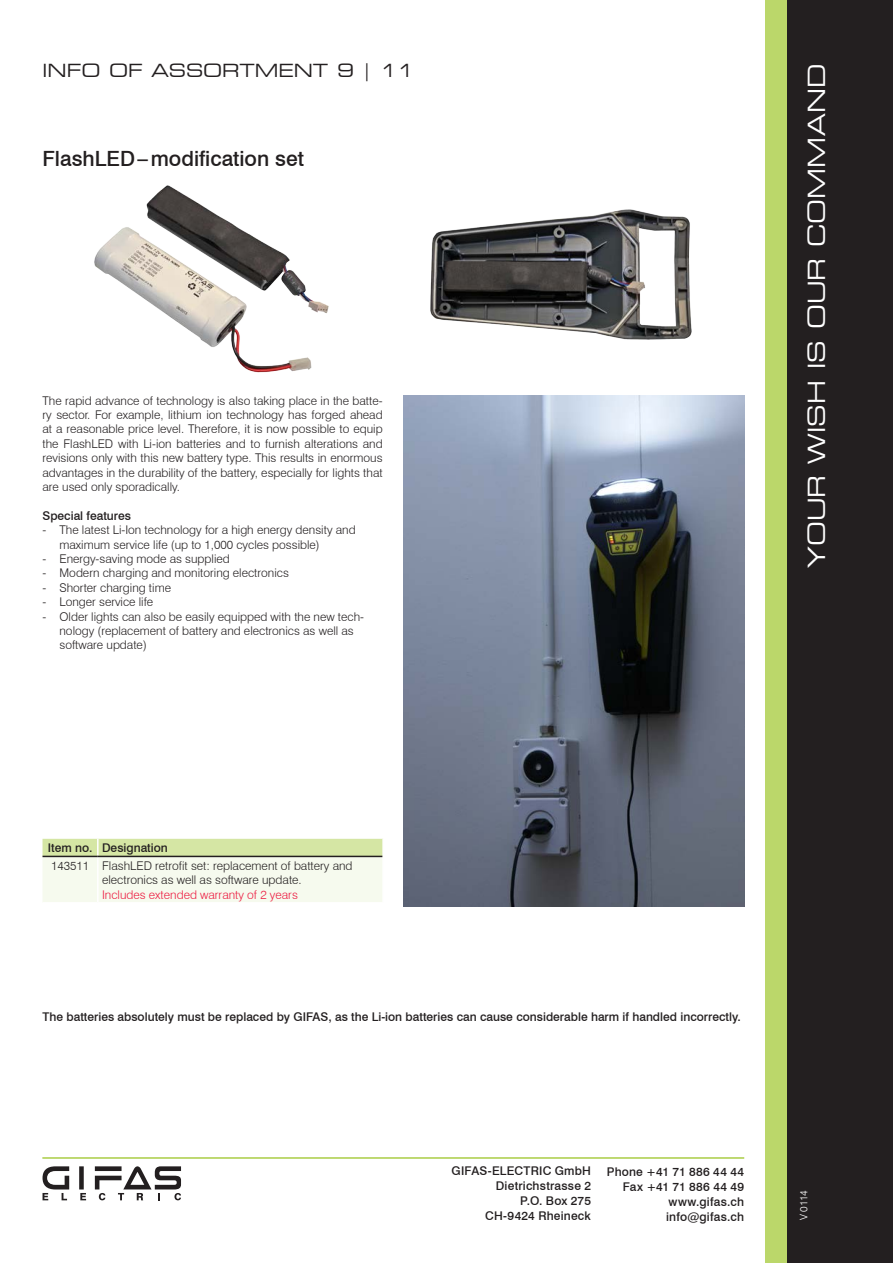
<style>
.page{position:relative;width:893px;height:1263px;background:#fff}
.page>*{position:absolute;margin:0;border:0;box-sizing:border-box;transform-origin:0 0}
.t1{font:expanded 23.55px "Square 721 BT";letter-spacing:-.005em;color:#fff}
.Titel_Produkt_11pt{font:500 21px "Swiss 721 BT";color:#231f20}
.t2{font:expanded 18px "Square 721 BT";color:#231f20}
.Tabelle_normal{font:300 12px/14.4px "Swiss 721 BT";color:#231f20}
.t3{font:500 12px/15px "Swiss 721 BT";color:#231f20;text-align:right}
.t4{font:500 12px/15px "Swiss 721 BT";letter-spacing:.02em;color:#231f20;text-align:right}
.t5{font:300 12px "Swiss 721 BT";color:#ed1a40}
.t6{font:300 10.5px "Swiss 721 BT";color:#fff}
</style>
<div class="page">
<img style="left:94px;top:185px;width:235px;height:188px">
<img style="left:430px;top:209px;width:262px;height:131px">
<img style="left:404px;top:395px;width:340px;height:512px">
<div style="left:787px;top:0;width:106px;height:1263px;background:#231f20"></div>
<div style="left:765px;top:0;width:22px;height:1263px;background:#bbd76a"></div>
<div style="left:79px;top:1166px;width:5px;height:23px;background:#231f20"></div>
<svg style="left:43px;top:1166px;width:26px;height:34px"></svg>
<svg style="left:80px;top:1193px;width:6px;height:7px"></svg>
<svg style="left:95px;top:1166px;width:86px;height:34px"></svg>
<hr style="left:43px;top:1157px;width:701px;height:2px;background:#bbd76a">
<svg style="left:43px;top:839px;width:340px;height:63px"></svg>
<hr style="left:97px;top:857px;width:2px;height:45px;background:#fff">
<hr style="left:382px;top:856px;width:2px;height:46px;background:#fff">
<hr style="left:43px;top:856px;width:55px;height:1px;background:#231f20">
<hr style="left:98px;top:856px;width:284px;height:1px;background:#231f20">
<h3 class="t2" style="left:43px;top:60px;width:373px">INFO OF ASSORTMENT 9 | 11</h3>
<h1 class="t1" style="left:803px;top:568px;width:505px;rotate:-90deg">YOUR WISH IS OUR COMMAND</h1>
<p class="Titel_Produkt_11pt" style="left:43px;top:146px;width:263px">FlashLED–modification set</p>
<p class="Tabelle_normal" style="left:43px;top:393px;width:342px;text-align:justify">The rapid advance of technology is also taking place in the batte&shy;ry sector. For example, lithium ion technology has forged ahead at a reasonable price level. Therefore, it is now possible to equip the FlashLED with Li-ion batteries and to furnish alterations and revisions only with this new battery type. This results in enormous advantages in the durability of the battery, especially for lights that are used only sporadically.</p>
<p class="t3" style="left:43px;top:508px;width:90px">Special features</p>
<p class="Tabelle_normal" style="left:60px;top:523px;width:298px;text-indent:-17px">- The latest Li-Ion technology for a high energy density and maximum service life (up to 1,000 cycles possible)</p>
<p class="Tabelle_normal" style="left:43px;top:551px;width:189px">- Energy-saving mode as supplied</p>
<p class="Tabelle_normal" style="left:43px;top:566px;width:248px">- Modern charging and monitoring electronics</p>
<p class="Tabelle_normal" style="left:43px;top:580px;width:130px">- Shorter charging time</p>
<p class="Tabelle_normal" style="left:43px;top:595px;width:112px">- Longer service life</p>
<p class="Tabelle_normal" style="left:60px;top:609px;width:306px;text-indent:-17px">- Older lights can also be easily equipped with the new tech&shy;nology (replacement of battery and electronics as well as software update)</p>
<p class="t3" style="left:48px;top:840px;width:46px">Item no.</p>
<p class="t3" style="left:102px;top:840px;width:67px">Designation</p>
<p class="Tabelle_normal" style="left:51px;top:858px;width:40px">143511</p>
<p class="Tabelle_normal" style="left:102px;top:858px;width:252px">FlashLED retrofit set: replacement of battery and electronics as well as software update.</p>
<p class="t5" style="left:102px;top:887px;width:197px">Includes extended warranty of 2 years</p>
<p class="t3" style="left:43px;top:1009px;width:700px">The batteries absolutely must be replaced by GIFAS, as the Li-ion batteries can cause considerable harm if handled incorrectly.</p>
<p class="t3" style="left:452px;top:1163px;width:141px">GIFAS-ELECTRIC GmbH<br>Dietrichstrasse 2<br>P.O. Box 275<br>CH-9424 Rheineck</p>
<p class="t4" style="left:607px;top:1164px;width:139px">Phone +41 71 886 44 44<br>Fax +41 71 886 44 49 www.gifas.ch info@gifas.ch</p>
<p class="t6" style="left:797px;top:1220px;width:31px;rotate:-90deg">V 0114</p>
</div>
